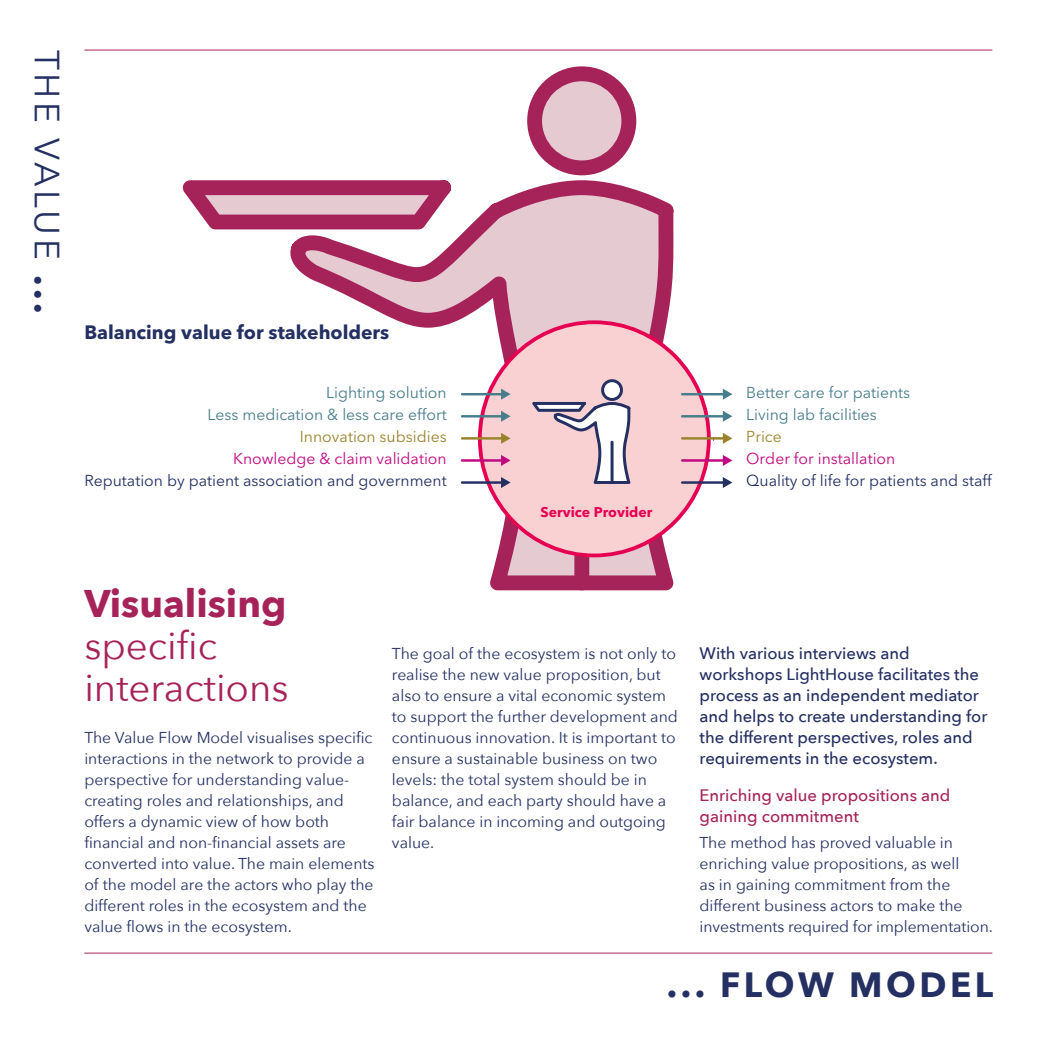
<style>
.page{position:relative;width:1042px;height:1042px;background:#fff}
.page>*{position:absolute;margin:0;border:0;box-sizing:border-box;transform-origin:0 0}
.t1{font:38.5px/42px "Avenir Next";color:#a62359}
.t2{font:700 38.5px "Avenir Next";color:#a62359}
.t3{font:700 35px "Avenir Next";letter-spacing:.1em;color:#242f62}
.t4{font:35px "Avenir Next";letter-spacing:.1em;color:#242f62}
.t5{font:700 19.25px "Avenir Next";color:#242f62}
.t6{font:500 16.62px/21px "Avenir Next";color:#242f62}
.t7{font:500 16.62px/21px "Avenir Next";color:#a62359}
.t8{font:15.75px/21px "Avenir Next";color:#242f62}
.t9{font:15.75px/22.2px "Avenir Next";color:#487d8b;text-align:right}
.t10{font:15.75px "Avenir Next";color:#c00880}
.t11{font:15.75px "Avenir Next";color:#9a842b}
.t12{font:700 14px "Avenir Next";color:#e50051}
.s1{font-weight:700}
</style>
<div class="page">
<svg style="left:527px;top:66px;width:109px;height:109px"></svg>
<svg style="left:182px;top:180px;width:108px;height:49px;background:#c26d8f"></svg>
<svg style="left:290px;top:180px;width:384px;height:410px"></svg>
<div style="left:574px;top:374px;width:15px;height:216px;background:#a62359;border-radius:7px"></div>
<svg style="left:476px;top:318px;width:241px;height:241px;fill:#fad1d2"></svg>
<hr style="left:461px;top:415px;width:43px;height:2px;background:#487d8b">
<svg style="left:501px;top:411px;width:9px;height:11px"></svg>
<hr style="left:461px;top:393px;width:43px;height:2px;background:#487d8b">
<svg style="left:501px;top:389px;width:9px;height:11px"></svg>
<hr style="left:461px;top:437px;width:43px;height:2px;background:#9a842b">
<svg style="left:501px;top:433px;width:9px;height:11px"></svg>
<hr style="left:461px;top:459px;width:43px;height:3px;background:#c00880">
<svg style="left:501px;top:455px;width:9px;height:11px"></svg>
<hr style="left:461px;top:481px;width:43px;height:3px;background:#242f62">
<svg style="left:501px;top:477px;width:9px;height:11px"></svg>
<svg style="left:532px;top:379px;width:98px;height:105px"></svg>
<hr style="left:610px;top:441px;width:3px;height:43px;background:#242f62">
<hr style="left:681px;top:415px;width:44px;height:2px;background:#487d8b">
<svg style="left:723px;top:411px;width:9px;height:11px"></svg>
<hr style="left:681px;top:393px;width:44px;height:2px;background:#487d8b">
<svg style="left:723px;top:389px;width:9px;height:11px"></svg>
<hr style="left:681px;top:437px;width:44px;height:2px;background:#9a842b">
<svg style="left:723px;top:433px;width:9px;height:11px"></svg>
<hr style="left:681px;top:459px;width:44px;height:3px;background:#c00880">
<svg style="left:723px;top:455px;width:9px;height:11px"></svg>
<hr style="left:681px;top:481px;width:44px;height:3px;background:#242f62">
<svg style="left:723px;top:477px;width:9px;height:11px"></svg>
<hr style="left:84px;top:50px;width:908px;height:1px;background:#a62359">
<hr style="left:84px;top:952px;width:908px;height:1px;background:#a62359">
<h2 class="t4" style="left:76px;top:50px;width:266px;rotate:90deg">THE VALUE <span class="s1">...</span></h2>
<p class="t5" style="left:84px;top:315px;width:306px">Balancing value for stakeholders</p>
<p class="t9" style="left:207px;top:380px;width:241px">Lighting solution<br>Less medication &amp; less care effort</p>
<p class="t11" style="left:300px;top:423px;width:148px">Innovation subsidies</p>
<p class="t10" style="left:233px;top:445px;width:215px">Knowledge &amp; claim validation</p>
<p class="t8" style="left:84px;top:470px;width:364px">Reputation by patient association and government</p>
<p class="t12" style="left:540px;top:500px;width:113px">Service Provider</p>
<p class="t9" style="left:746px;top:380px;width:165px;text-align:left">Better care for patients<br>Living lab facilities</p>
<p class="t11" style="left:746px;top:423px;width:37px">Price</p>
<p class="t10" style="left:746px;top:445px;width:151px">Order for installation</p>
<p class="t8" style="left:746px;top:470px;width:247px">Quality of life for patients and staff</p>
<h1 class="t2" style="left:84px;top:570px;width:204px">Visualising</h1>
<h1 class="t1" style="left:84px;top:623px;width:206px">specific interactions</h1>
<p class="t8" style="left:84px;top:726px;width:292px">The Value Flow Model visualises specific interactions in the network to provide a perspective for understanding value&shy;creating roles and relationships, and offers a dynamic view of how both financial and non-financial assets are converted into value. The main elements of the model are the actors who play the different roles in the ecosystem and the value flows in the ecosystem.</p>
<p class="t8" style="left:392px;top:642px;width:287px">The goal of the ecosystem is not only to realise the new value proposition, but also to ensure a vital economic system to support the further development and continuous innovation. It is important to ensure a sustainable business on two levels: the total system should be in balance, and each party should have a fair balance in incoming and outgoing value.</p>
<p class="t6" style="left:699px;top:642px;width:289px">With various interviews and workshops LightHouse facilitates the process as an independent mediator and helps to create understanding for the different perspectives, roles and requirements in the ecosystem.</p>
<p class="t7" style="left:699px;top:784px;width:252px">Enriching value propositions and gaining commitment</p>
<p class="t8" style="left:699px;top:831px;width:295px">The method has proved valuable in enriching value propositions, as well<br>as in gaining commitment from the different business actors to make the investments required for implementation.</p>
<h2 class="t3" style="left:667px;top:955px;width:328px">... FLOW MODEL</h2>
</div>
